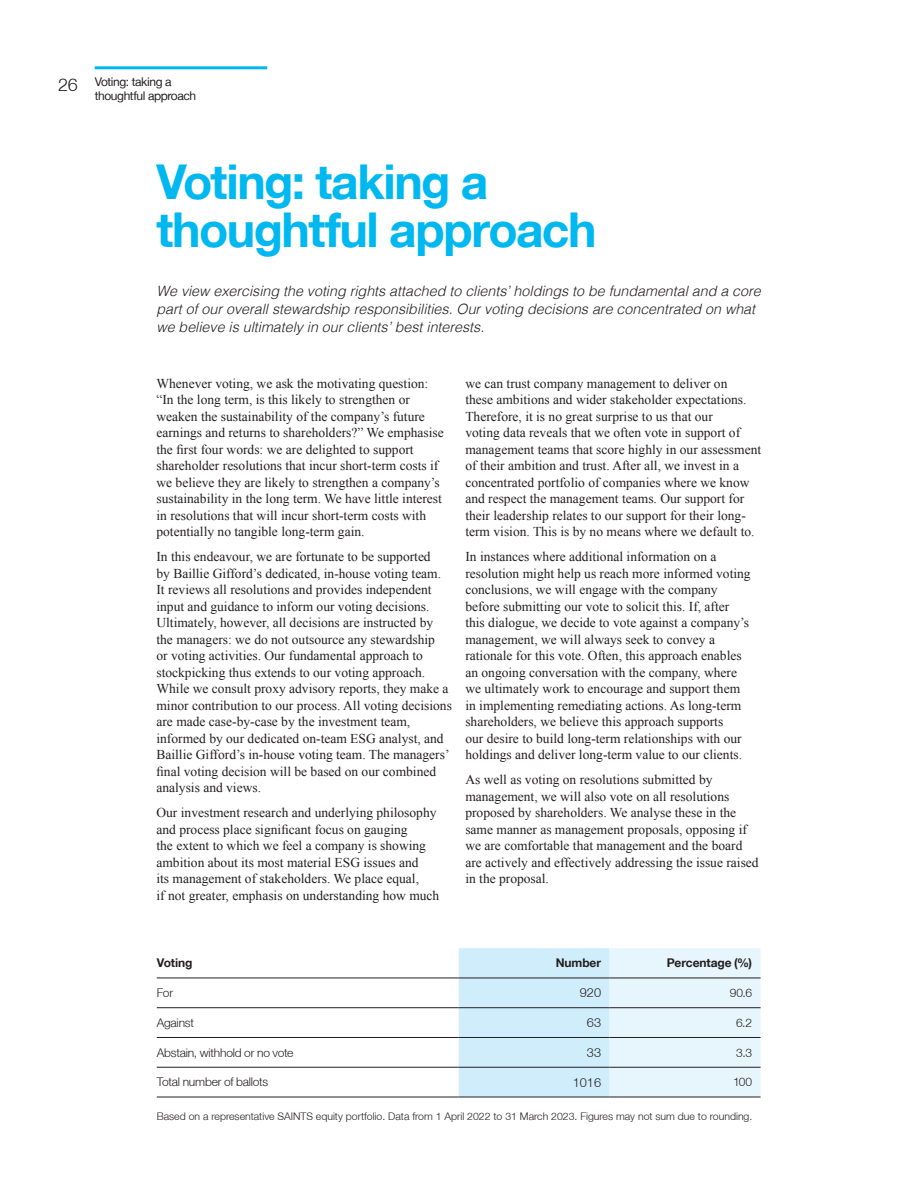
<style>
.page{position:relative;width:918px;height:1188px;background:#fff}
.page>*{position:absolute;margin:0;border:0;box-sizing:border-box;transform-origin:0 0}
.t1{font:700 48px/48px "Helvetica Neue LT";letter-spacing:-.03em;color:#00b8f0}
.t2{font:300 18px "Helvetica Neue LT";color:#231f20}
.t3{font:italic 300 14.25px/18px "Helvetica";color:#231f20}
.t4{font:13.5px/16.5px "Times New Roman";color:#231f20}
.t5{font:300 12.75px "Helvetica Neue LT";color:#231f20}
.t6{font:300 12px "Helvetica Neue LT";letter-spacing:-.015em;color:#231f20}
.t7{font:12px/13.5px "Helvetica Neue LT";letter-spacing:-.03em;color:#231f20}
.t8{font:700 12px "Helvetica Neue LT";letter-spacing:-.01em;color:#231f20}
.t9{font:300 10.5px "Helvetica Neue LT";color:#231f20}
</style>
<div class="page">
<hr style="left:95px;top:66px;width:172px;height:3px;background:#00b8f0">
<svg style="left:459px;top:948px;width:302px;height:149px;background:#d9eff9"></svg>
<hr style="left:157px;top:978px;width:302px;height:1px;background:#231f20">
<hr style="left:459px;top:978px;width:151px;height:1px;background:#231f20">
<hr style="left:610px;top:978px;width:151px;height:1px;background:#231f20">
<hr style="left:157px;top:1007px;width:302px;height:1px;background:#231f20">
<hr style="left:459px;top:1007px;width:151px;height:1px;background:#231f20">
<hr style="left:610px;top:1007px;width:151px;height:1px;background:#231f20">
<hr style="left:157px;top:1037px;width:302px;height:1px;background:#231f20">
<hr style="left:459px;top:1037px;width:151px;height:1px;background:#231f20">
<hr style="left:610px;top:1037px;width:151px;height:1px;background:#231f20">
<hr style="left:157px;top:1067px;width:302px;height:1px;background:#231f20">
<hr style="left:459px;top:1067px;width:151px;height:1px;background:#231f20">
<hr style="left:610px;top:1067px;width:151px;height:1px;background:#231f20">
<hr style="left:157px;top:1097px;width:302px;height:1px;background:#231f20">
<hr style="left:459px;top:1097px;width:151px;height:1px;background:#231f20">
<hr style="left:610px;top:1097px;width:151px;height:1px;background:#231f20">
<h2 class="t2" style="left:58px;top:73px;width:21px">26</h2>
<p class="t7" style="left:95px;top:75px;width:103px">Voting: taking a thoughtful approach</p>
<h1 class="t1" style="left:156px;top:157px;width:442px">Voting: taking a thoughtful approach</h1>
<p class="t3" style="left:156px;top:281px;width:606px">We view exercising the voting rights attached to clients’ holdings to be fundamental and a core part of our overall stewardship responsibilities. Our voting decisions are concentrated on what we believe is ultimately in our clients’ best interests.</p>
<p class="t4" style="left:156px;top:375px;width:289px">Whenever voting, we ask the motivating question: “In the long term, is this likely to strengthen or weaken the sustainability of the company’s future earnings and returns to shareholders?” We emphasise the first four words: we are delighted to support shareholder resolutions that incur short-term costs if we believe they are likely to strengthen a company’s sustainability in the long term. We have little interest in resolutions that will incur short-term costs with potentially no tangible long-term gain.</p>
<p class="t4" style="left:156px;top:548px;width:297px">In this endeavour, we are fortunate to be supported<br>by Baillie Gifford’s dedicated, in-house voting team.<br>It reviews all resolutions and provides independent input and guidance to inform our voting decisions.<br>Ultimately, however, all decisions are instructed by the managers: we do not outsource any stewardship<br>or voting activities. Our fundamental approach to stockpicking thus extends to our voting approach.<br>While we consult proxy advisory reports, they make a minor contribution to our process. All voting decisions are made case-by-case by the investment team, informed by our dedicated on-team ESG analyst, and Baillie Gifford’s in-house voting team. The managers’ final voting decision will be based on our combined analysis and views.</p>
<p class="t4" style="left:156px;top:804px;width:284px">Our investment research and underlying philosophy and process place significant focus on gauging<br>the extent to which we feel a company is showing ambition about its most material ESG issues and<br>its management of stakeholders. We place equal,<br>if not greater, emphasis on understanding how much</p>
<p class="t4" style="left:465px;top:375px;width:297px">we can trust company management to deliver on<br>these ambitions and wider stakeholder expectations.<br>Therefore, it is no great surprise to us that our<br>voting data reveals that we often vote in support of management teams that score highly in our assessment of their ambition and trust. After all, we invest in a concentrated portfolio of companies where we know and respect the management teams. Our support for their leadership relates to our support for their long&shy;term vision. This is by no means where we default to.</p>
<p class="t4" style="left:465px;top:548px;width:287px">In instances where additional information on a resolution might help us reach more informed voting conclusions, we will engage with the company before submitting our vote to solicit this. If, after this dialogue, we decide to vote against a company’s management, we will always seek to convey a rationale for this vote. Often, this approach enables an ongoing conversation with the company, where we ultimately work to encourage and support them in implementing remediating actions. As long-term shareholders, we believe this approach supports<br>our desire to build long-term relationships with our holdings and deliver long-term value to our clients.</p>
<p class="t4" style="left:465px;top:771px;width:295px">As well as voting on resolutions submitted by management, we will also vote on all resolutions proposed by shareholders. We analyse these in the same manner as management proposals, opposing if we are comfortable that management and the board are actively and effectively addressing the issue raised in the proposal.</p>
<p class="t8" style="left:157px;top:956px;width:37px">Voting</p>
<p class="t8" style="left:556px;top:956px;width:47px">Number</p>
<p class="t8" style="left:667px;top:956px;width:87px">Percentage (%)</p>
<p class="t6" style="left:157px;top:986px;width:18px">For</p>
<p class="t5" style="left:580px;top:985px;width:23px">920</p>
<p class="t6" style="left:730px;top:986px;width:24px">90.6</p>
<p class="t6" style="left:157px;top:1015px;width:39px">Against</p>
<p class="t5" style="left:587px;top:1015px;width:16px">63</p>
<p class="t6" style="left:736px;top:1015px;width:18px">6.2</p>
<p class="t6" style="left:157px;top:1045px;width:138px">Abstain, withhold or no vote</p>
<p class="t5" style="left:587px;top:1045px;width:16px">33</p>
<p class="t6" style="left:736px;top:1045px;width:17px">3.3</p>
<p class="t6" style="left:157px;top:1075px;width:113px">Total number of ballots</p>
<p class="t5" style="left:573px;top:1074px;width:30px">1016</p>
<p class="t6" style="left:733px;top:1075px;width:21px">100</p>
<p class="t9" style="left:157px;top:1110px;width:597px">Based on a representative SAINTS equity portfolio. Data from 1 April 2022 to 31 March 2023. Figures may not sum due to rounding.</p>
</div>
